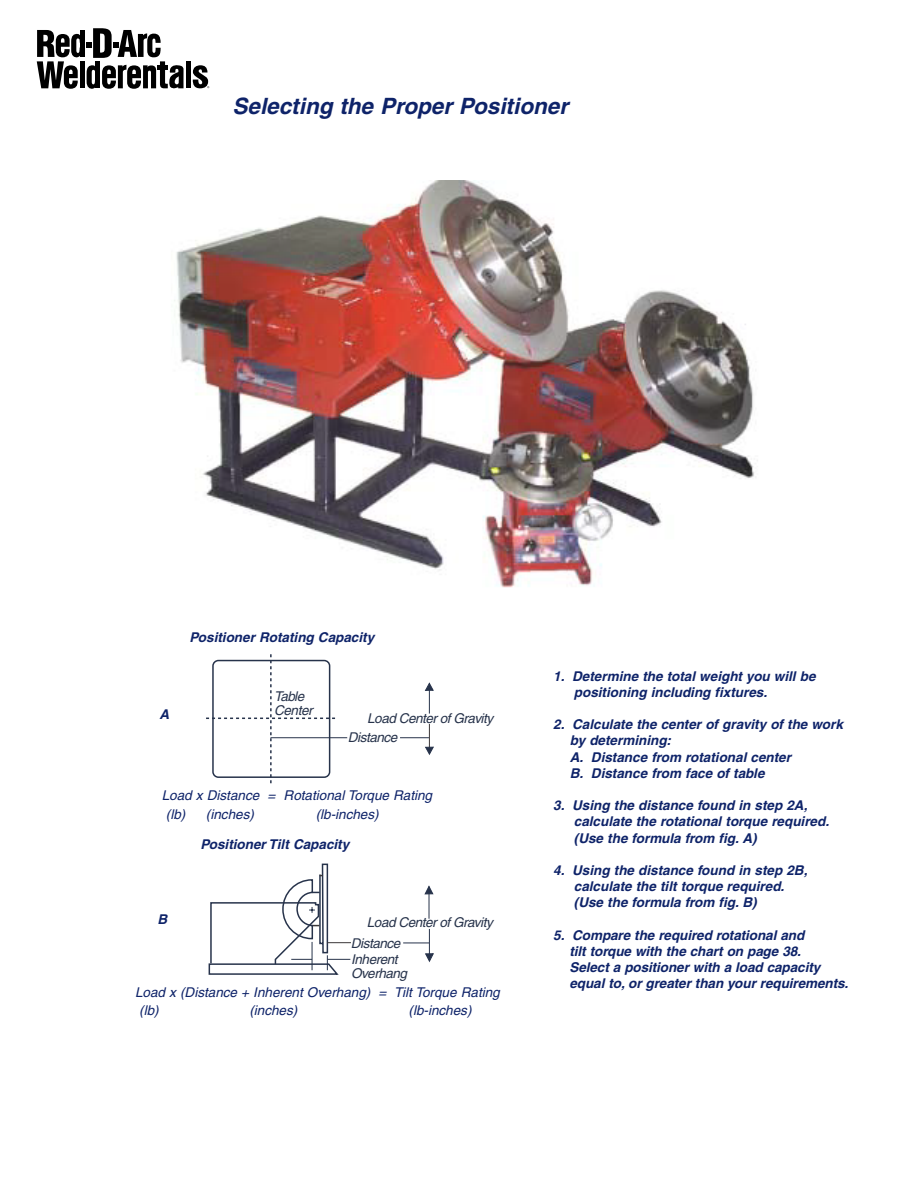
<style>
.page{position:relative;width:918px;height:1188px;background:#fff}
.page>*{position:absolute;margin:0;border:0;box-sizing:border-box;transform-origin:0 0}
.t1{font:italic 700 22.5px "Helvetica";color:#0e2369}
.t2{font:italic 700 13.5px/16.2px "Helvetica";color:#0e2369}
.t3{font:italic 13.5px/18.5px "Helvetica";color:#0e2369}
.t4{font:italic 13.5px/13.5px "Helvetica";color:#27334b}
</style>
<div class="page">
<svg style="left:206px;top:654px;width:130px;height:130px"></svg>
<hr style="left:271px;top:737px;width:76px;height:1px;background:#27334b">
<svg style="left:208px;top:863px;width:143px;height:112px"></svg>
<svg style="left:403px;top:929px;width:31px;height:34px"></svg>
<svg style="left:400px;top:724px;width:34px;height:31px"></svg>
<svg style="left:424px;top:682px;width:10px;height:32px"></svg>
<svg style="left:424px;top:885px;width:10px;height:34px"></svg>
<img style="left:174px;top:181px;width:584px;height:407px">
<div style="left:186px;top:61px;width:5px;height:27px;background:#000"></div>
<svg style="left:37px;top:28px;width:147px;height:61px"></svg>
<svg style="left:193px;top:65px;width:16px;height:24px"></svg>
<h1 class="t1" style="left:232px;top:92px;width:343px">Selecting the Proper Positioner</h1>
<p class="t2" style="left:160px;top:706px;width:15px">A</p>
<p class="t2" style="left:190px;top:629px;width:190px">Positioner Rotating Capacity</p>
<p class="t4" style="left:274px;top:690px;width:43px">Table<br>Center</p>
<p class="t4" style="left:367px;top:711px;width:131px">Load Center of Gravity</p>
<p class="t4" style="left:348px;top:730px;width:54px">Distance</p>
<p class="t3" style="left:166px;top:786px;width:271px;text-indent:-4px">Load x Distance = Rotational Torque Rating (lb)</p>
<p class="t3" style="left:206px;top:805px;width:53px">(inches)</p>
<p class="t3" style="left:316px;top:805px;width:68px">(lb-inches)</p>
<p class="t2" style="left:158px;top:911px;width:15px">B</p>
<p class="t2" style="left:200px;top:836px;width:154px">Positioner Tilt Capacity</p>
<p class="t4" style="left:367px;top:916px;width:131px">Load CenterofGravity</p>
<p class="t4" style="left:351px;top:953px;width:61px">Inherent<br>Overhang</p>
<p class="t4" style="left:351px;top:936px;width:54px">Distance</p>
<p class="t3" style="left:139px;top:983px;width:365px;text-indent:-4px">Load x (Distance + Inherent Overhang) = Tilt Torque Rating (lb)</p>
<p class="t3" style="left:249px;top:1001px;width:53px">(inches)</p>
<p class="t3" style="left:409px;top:1001px;width:68px">(lb-inches)</p>
<p class="t2" style="left:574px;top:668px;width:247px;text-indent:-21px">1. Determine the total weight you will be positioning including fixtures.</p>
<p class="t2" style="left:570px;top:716px;width:278px;text-indent:-17px">2. Calculate the center of gravity of the work by determining:<br>A. Distance from rotational center<br>B. Distance from face of table</p>
<p class="t2" style="left:574px;top:797px;width:260px;text-indent:-21px">3. Using the distance found in step 2A, calculate the rotational torque required. (Use the formula from fig. A)</p>
<p class="t2" style="left:574px;top:862px;width:238px;text-indent:-21px">4. Using the distance found in step 2B, calculate the tilt torque required. (Use the formula from fig. B)</p>
<p class="t2" style="left:569px;top:927px;width:284px;text-indent:-16px">5. Compare the required rotational and<br>tilt torque with the chart on page 38.<br>Select a positioner with a load capacity equal to, or greater than your requirements.</p>
</div>
